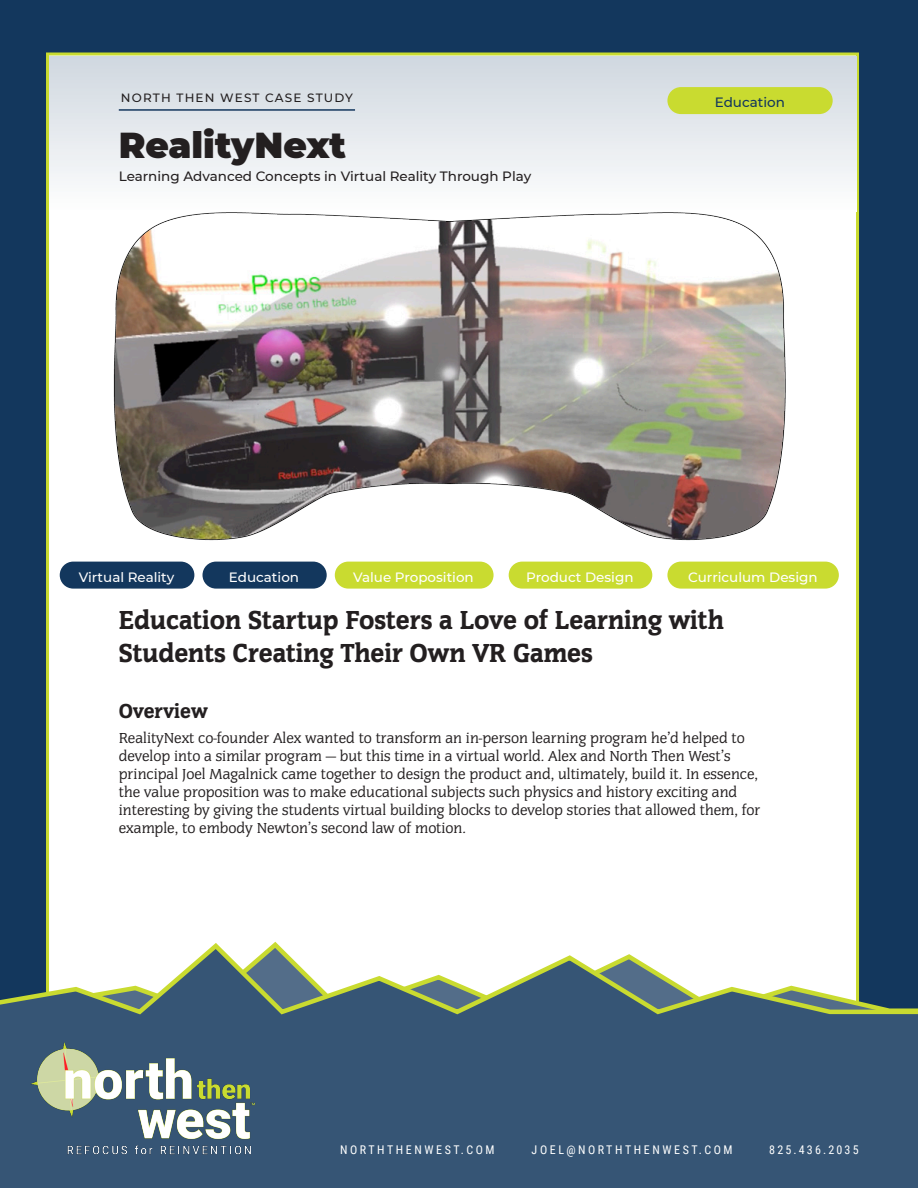
<style>
.page{position:relative;width:918px;height:1188px;background:#13375d}
.page>*{position:absolute;margin:0;border:0;box-sizing:border-box;transform-origin:0 0}
.t1{font:900 36px "Montserrat";color:#231f20}
.Bigger_head{font:900 27px/32.4px "Congress LT Std";color:#231f20}
.Subhead{font:900 21px "Congress LT Std";color:#231f20}
.Body_text{font:15px/18px "Congress LT Std";color:#231f20}
.keyword{font:500 13.5px "Montserrat";color:#fff}
.keyword-2{font:500 13.5px "Montserrat";color:#231f20}
.keyword-3{font:500 13.5px "Montserrat";color:#13375d}
.Body_text-2{font:12px "Roboto Condensed";letter-spacing:.215em;color:#fff}
.t2{font:500 12px "Montserrat";letter-spacing:.1em;color:#231f20}
.Body_text-3{font:12px "Roboto Condensed";letter-spacing:.18em;color:#fff}
</style>
<div class="page">
<div style="left:46px;top:52px;width:813px;height:1081px;background:#fff;border:3px solid #c9db30"></div>
<img style="left:108px;top:212px;width:684px;height:361px">
<div style="left:50px;top:56px;width:807px;height:156px;background:linear-gradient(to bottom,#cfd7df,#fdfefe)"></div>
<hr style="left:119px;top:109px;width:236px;height:2px;background:#13375d">
<div style="left:667px;top:87px;width:166px;height:27px;background:#c9db30;border-radius:14px"></div>
<svg style="left:0;top:940px;width:918px;height:248px"></svg>
<img style="left:25px;top:1037px;width:236px;height:131px">
<div style="left:60px;top:562px;width:134px;height:27px;background:#13375d;border-radius:14px"></div>
<div style="left:202px;top:562px;width:125px;height:27px;background:#13375d;border-radius:14px"></div>
<div style="left:509px;top:562px;width:143px;height:27px;background:#c9db30;border-radius:14px"></div>
<div style="left:335px;top:562px;width:159px;height:27px;background:#c9db30;border-radius:14px"></div>
<div style="left:667px;top:562px;width:172px;height:27px;background:#c9db30;border-radius:14px"></div>
<p class="t2" style="left:121px;top:90px;width:234px">NORTH THEN WEST CASE STUDY</p>
<p class="keyword-3" style="left:715px;top:93px;width:72px">Education</p>
<p class="t1" style="left:119px;top:118px;width:229px">RealityNext</p>
<p class="keyword-2" style="left:119px;top:167px;width:414px">Learning Advanced Concepts in Virtual Reality Through Play</p>
<p class="keyword" style="left:79px;top:567px;width:97px">Virtual Reality</p>
<p class="keyword" style="left:229px;top:567px;width:72px">Education</p>
<p class="keyword" style="left:353px;top:567px;width:122px">Value Proposition</p>
<p class="keyword" style="left:526px;top:567px;width:109px">Product Design</p>
<p class="keyword" style="left:688px;top:567px;width:131px">Curriculum Design</p>
<p class="Bigger_head" style="left:119px;top:604px;width:607px">Education Startup Fosters a Love of Learning with<br>Students Creating Their Own VR Games</p>
<p class="Subhead" style="left:119px;top:699px;width:90px">Overview</p>
<p class="Body_text" style="left:119px;top:729px;width:643px">RealityNext co-founder Alex wanted to transform an in-person learning program he’d helped to develop into a similar program — but this time in a virtual world. Alex and North Then West’s principal Joel Magalnick came together to design the product and, ultimately, build it. In essence, the value proposition was to make educational subjects such physics and history exciting and interesting by giving the students virtual building blocks to develop stories that allowed them, for example, to embody Newton’s second law of motion.</p>
<p class="Body_text-2" style="left:340px;top:1141px;width:156px">NORTHTHENWEST.COM</p>
<p class="Body_text-2" style="left:532px;top:1141px;width:202px">JOEL@NORTHTHENWEST.COM</p>
<p class="Body_text-3" style="left:769px;top:1141px;width:91px">825.436.2035</p>
</div>
